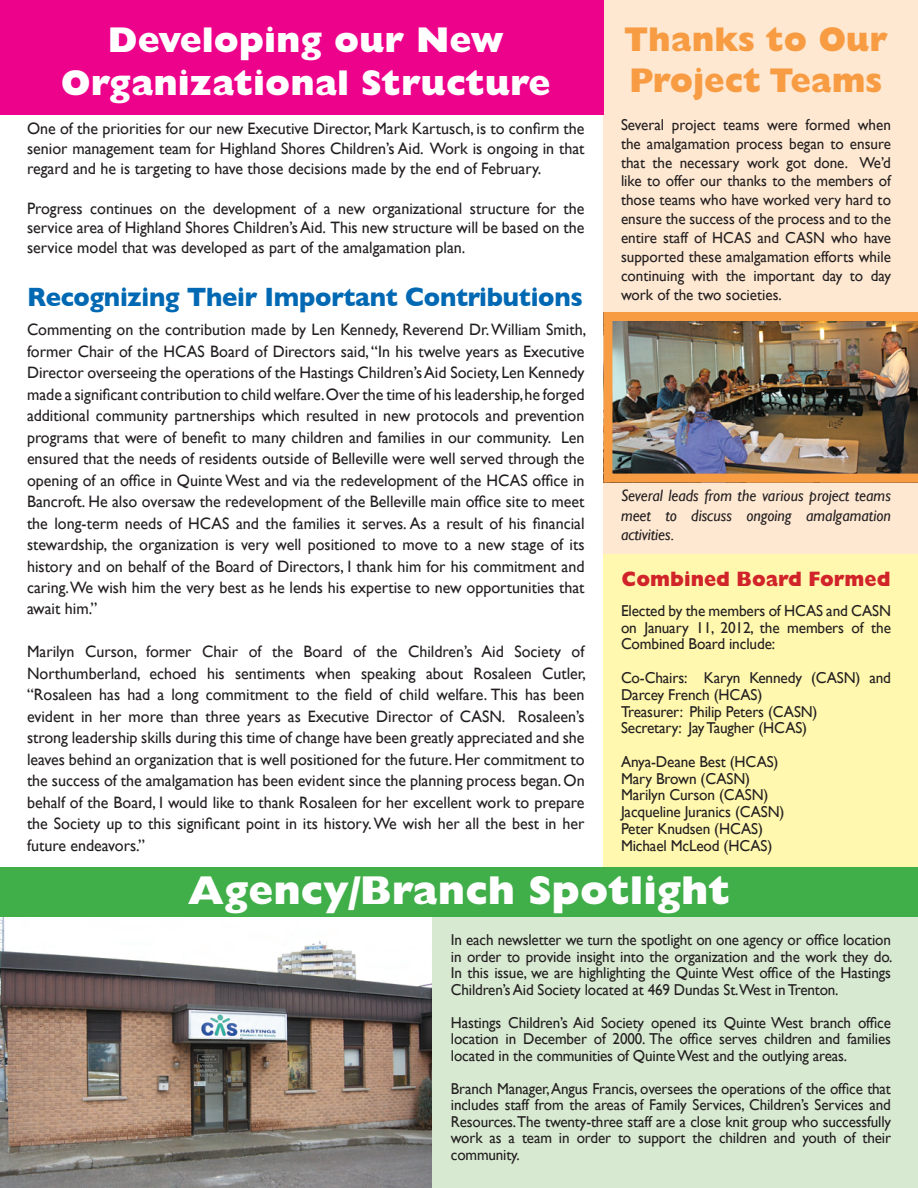
<style>
.page{position:relative;width:918px;height:1188px;background:#fff}
.page>*{position:absolute;margin:0;border:0;box-sizing:border-box;transform-origin:0 0}
.t1{font:800 40.5px "Gill Sans MT Pro";color:#fff}
.t2{font:800 36px/43.2px "Gill Sans MT Pro";color:#fff;text-align:center}
.t3{font:800 34.5px/41.4px "Gill Sans MT Pro";color:#f89c44}
.t4{font:700 27px "Gill Sans";letter-spacing:-.01em;color:#0168b3;scale:.95 1}
.t5{font:800 21px "Gill Sans MT Pro";color:#d1232a;scale:.94 1}
.t6{font:16.5px/21.5px "Gill Sans";color:#231f20;text-align:justify}
.t7{font:italic 16.5px/19.5px "Gill Sans";color:#231f20;text-align:justify;scale:.96 1}
.t8{font:15.75px/18.9px "Gill Sans";letter-spacing:-.01em;color:#231f20;text-align:justify;scale:.96 1}
.t9{font:15.75px/16.8px "Gill Sans";letter-spacing:-.01em;color:#231f20;text-align:justify}
</style>
<div class="page">
<div style="left:603px;top:549px;width:315px;height:319px;background:#fff8ae"></div>
<img style="left:0;top:917px;width:432px;height:271px">
<div style="left:432px;top:887px;width:486px;height:301px;background:#d8e9d2"></div>
<div style="left:604px;top:0;width:314px;height:554px;background:#fee8d2"></div>
<div style="left:0;top:0;width:603px;height:115px;background:#ed028c"></div>
<div style="left:0;top:867px;width:918px;height:50px;background:#40ae49"></div>
<img style="left:603px;top:312px;width:315px;height:171px">
<p class="t2" style="left:61px;top:18px;width:491px">Developing our New<br>Organizational Structure</p>
<p class="t6" style="left:27px;top:119px;width:559px;line-height:19.8px">One of the priorities for our new Executive Director, Mark Kartusch, is to confirm the senior management team for Highland Shores Children’s Aid. Work is ongoing in that regard and he is targeting to have those decisions made by the end of February.</p>
<p class="t6" style="left:27px;top:198px;width:559px;line-height:19.8px">Progress continues on the development of a new organizational structure for the service area of Highland Shores Children’s Aid. This new structure will be based on the service model that was developed as part of the amalgamation plan.</p>
<p class="t4" style="left:27px;top:281px;width:586px">Recognizing Their Important Contributions</p>
<p class="t6" style="left:27px;top:319px;width:561px">Commenting on the contribution made by Len Kennedy, Reverend Dr. William Smith, former Chair of the HCAS Board of Directors said, “In his twelve years as Executive Director overseeing the operations of the Hastings Children’s Aid Society, Len Kennedy made a significant contribution to child welfare. Over the time of his leadership, he forged additional community partnerships which resulted in new protocols and prevention programs that were of benefit to many children and families in our community. Len ensured that the needs of residents outside of Belleville were well served through the opening of an office in Quinte West and via the redevelopment of the HCAS office in Bancroft. He also oversaw the redevelopment of the Belleville main office site to meet the long-term needs of HCAS and the families it serves. As a result of his financial stewardship, the organization is very well positioned to move to a new stage of its history and on behalf of the Board of Directors, I thank him for his commitment and caring. We wish him the very best as he lends his expertise to new opportunities that await him.”</p>
<p class="t6" style="left:27px;top:641px;width:561px">Marilyn Curson, former Chair of the Board of the Children’s Aid Society of Northumberland, echoed his sentiments when speaking about Rosaleen Cutler, “Rosaleen has had a long commitment to the field of child welfare. This has been evident in her more than three years as Executive Director of CASN. Rosaleen’s strong leadership skills during this time of change have been greatly appreciated and she leaves behind an organization that is well positioned for the future. Her commitment to the success of the amalgamation has been evident since the planning process began. On behalf of the Board, I would like to thank Rosaleen for her excellent work to prepare the Society up to this significant point in its history. We wish her all the best in her future endeavors.”</p>
<p class="t3" style="left:624px;top:18px;width:265px">Thanks to Our<br>Project Teams</p>
<p class="t8" style="left:621px;top:115px;width:283px">Several project teams were formed when the amalgamation process began to ensure that the necessary work got done. We’d like to offer our thanks to the members of those teams who have worked very hard to ensure the success of the process and to the entire staff of HCAS and CASN who have supported these amalgamation efforts while continuing with the important day to day work of the two societies.</p>
<p class="t7" style="left:621px;top:486px;width:283px">Several leads from the various project teams meet to discuss ongoing amalgamation activities.</p>
<p class="t5" style="left:622px;top:566px;width:288px">Combined Board Formed</p>
<p class="t9" style="left:621px;top:602px;width:272px">Elected by the members of HCAS and CASN on January 11, 2012, the members of the Combined Board include:</p>
<p class="t9" style="left:621px;top:669px;width:271px">Co-Chairs: Karyn Kennedy (CASN) and<br>Darcey French (HCAS)</p>
<p class="t9" style="left:621px;top:703px;width:198px">Treasurer: Philip Peters (CASN)</p>
<p class="t9" style="left:621px;top:719px;width:188px">Secretary: Jay Taugher (HCAS)</p>
<p class="t9" style="left:621px;top:753px;width:159px">Anya-Deane Best (HCAS)</p>
<p class="t9" style="left:621px;top:770px;width:131px">Mary Brown (CASN)</p>
<p class="t9" style="left:621px;top:786px;width:149px">Marilyn Curson (CASN)</p>
<p class="t9" style="left:621px;top:803px;width:165px">Jacqueline Juranics (CASN)</p>
<p class="t9" style="left:621px;top:820px;width:143px">Peter Knudsen (HCAS)</p>
<p class="t9" style="left:621px;top:837px;width:153px">Michael McLeod (HCAS)</p>
<p class="t1" style="left:188px;top:866px;width:544px">Agency/Branch Spotlight</p>
<p class="t8" style="left:451px;top:931px;width:461px;line-height:16.5px">In each newsletter we turn the spotlight on one agency or office location in order to provide insight into the organization and the work they do.<br>In this issue, we are highlighting the Quinte West office of the Hastings Children’s Aid Society located at 469 Dundas St.West in Trenton.</p>
<p class="t8" style="left:451px;top:1014px;width:460px;line-height:16.5px">Hastings Children’s Aid Society opened its Quinte West branch office location in December of 2000. The office serves children and families located in the communities of Quinte West and the outlying areas.</p>
<p class="t8" style="left:451px;top:1080px;width:460px;line-height:16.5px">Branch Manager, Angus Francis, oversees the operations of the office that includes staff from the areas of Family Services, Children’s Services and Resources. The twenty-three staff are a close knit group who successfully work as a team in order to support the children and youth of their community.</p>
</div>
